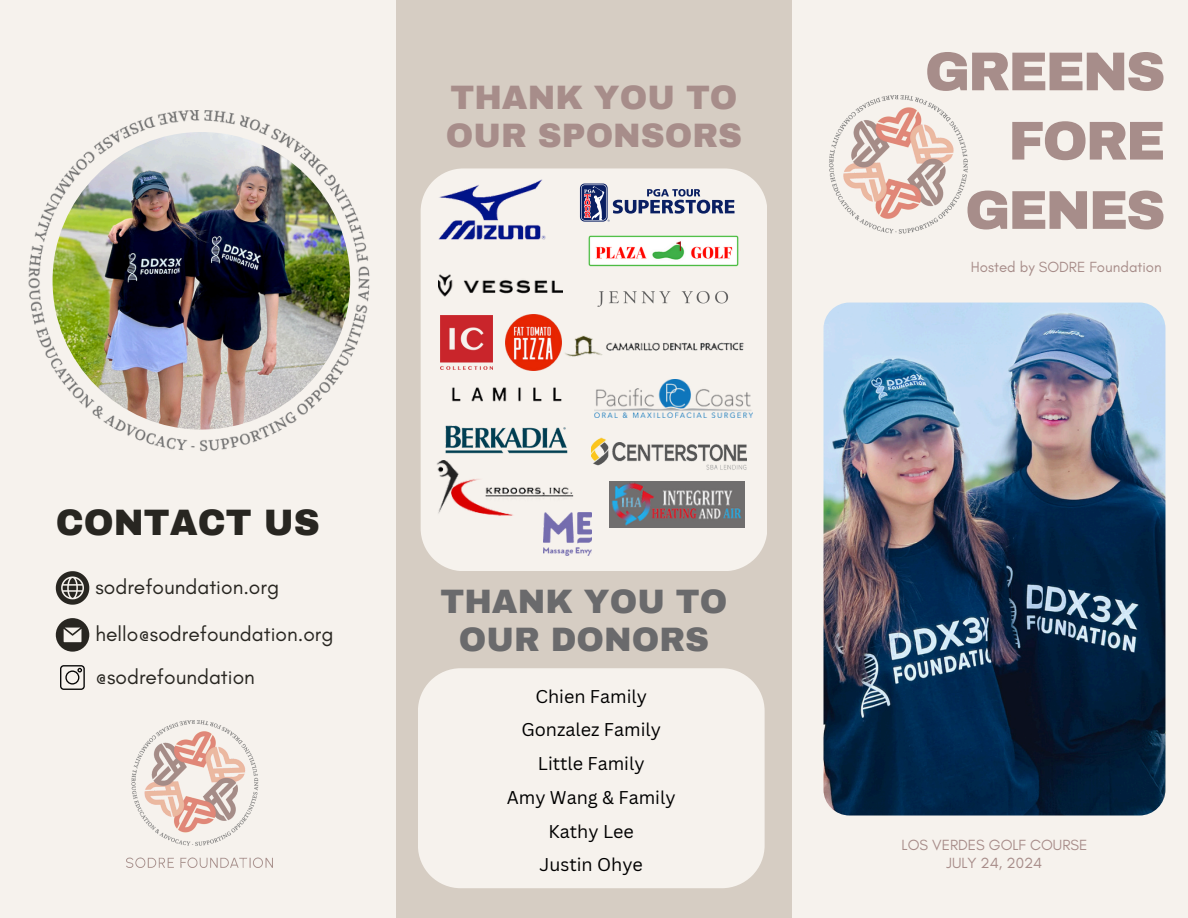
<style>
.page{position:relative;width:1188px;height:918px;background:#f6f2ed}
.page>*{position:absolute;margin:0;border:0;box-sizing:border-box;transform-origin:0 0}
.t1{font:900 54.75px/69.3px "Archivo";letter-spacing:-.04em;color:#a78d8a;text-align:right}
.t2{font:900 36px "Archivo";color:#282621}
.t3{font:900 33.15px/38.2px "Archivo";color:#a78d8a}
.t4{font:900 33.15px/38.2px "Archivo";color:#6a6a6c;text-align:center}
.t5{font:21px "Glacial Indifference";color:#282621}
.t6{font:18px/33.8px "Canva Sans";color:#000;text-align:center}
.t7{font:15px/18px "Glacial Indifference";color:#a78c89;text-align:center}
</style>
<div class="page">
<img style="left:28px;top:111px;width:342px;height:341px">
<img style="left:53px;top:132px;width:297px;height:298px;border-radius:50%">
<img style="left:824px;top:303px;width:341px;height:513px;border-radius:26px">
<div style="left:396px;top:0;width:396px;height:918px;background:#d6cdc3"></div>
<div style="left:421px;top:168px;width:346px;height:403px;background:#f6f2ed"></div>
<svg style="left:56px;top:618px;width:33px;height:34px"></svg>
<svg style="left:56px;top:571px;width:33px;height:34px"></svg>
<img style="left:829px;top:95px;width:139px;height:139px">
<svg style="left:60px;top:665px;width:25px;height:25px"></svg>
<img style="left:439px;top:180px;width:107px;height:59px">
<img style="left:582px;top:234px;width:162px;height:34px">
<svg style="left:580px;top:183px;width:155px;height:39px;background:#aeafc1"></svg>
<div style="left:582px;top:272px;width:165px;height:52px;background:#f6f2ed"></div>
<img style="left:439px;top:267px;width:124px;height:36px">
<img style="left:594px;top:380px;width:159px;height:38px">
<img style="left:591px;top:436px;width:156px;height:41px">
<img style="left:441px;top:315px;width:51px;height:54px">
<img style="left:449px;top:384px;width:116px;height:21px">
<img style="left:427px;top:461px;width:269px;height:61px">
<img style="left:444px;top:405px;width:126px;height:70px">
<img style="left:609px;top:481px;width:135px;height:46px">
<div style="left:418px;top:668px;width:346px;height:220px;background:#f6f2ed"></div>
<img style="left:561px;top:327px;width:189px;height:37px">
<img style="left:127px;top:721px;width:145px;height:146px">
<img style="left:543px;top:513px;width:49px;height:42px">
<img style="left:505px;top:314px;width:56px;height:56px">
<h2 class="t3" style="left:446px;top:79px;width:298px">THANK YOU TO<br>OUR SPONSORS</h2>
<p class="t2" style="left:56px;top:504px;width:265px">CONTACT US</p>
<p class="t5" style="left:96px;top:574px;width:185px">sodrefoundation.org</p>
<p class="t5" style="left:96px;top:621px;width:240px">hello@sodrefoundation.org</p>
<p class="t5" style="left:96px;top:664px;width:161px">@sodrefoundation</p>
<p class="t4" style="left:440px;top:583px;width:289px">THANK YOU TO<br>OUR DONORS</p>
<h3 class="t6" style="left:507px;top:679px;width:170px">Chien Family<br>Gonzalez Family<br>Little Family<br>Amy Wang &amp; Family<br>Kathy Lee<br>Justin Ohye</h3>
<p class="t1" style="left:925px;top:37px;width:242px">GREENS<br>FORE<br>GENES</p>
<p class="t7" style="left:971px;top:258px;width:192px">Hosted by SODRE Foundation</p>
<h3 class="t7" style="left:902px;top:835px;width:187px">LOS VERDES GOLF COURSE<br>JULY 24, 2024</h3>
</div>
